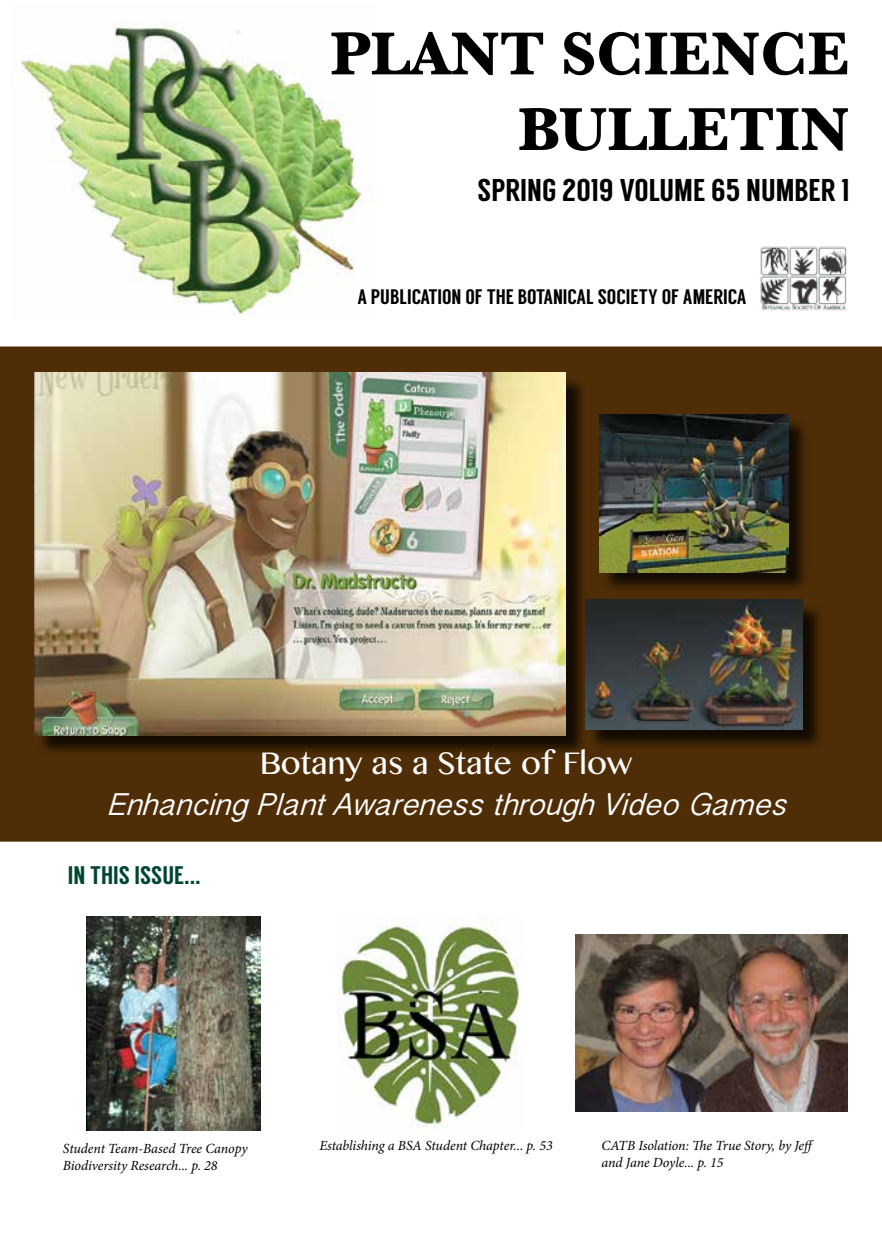
<style>
.page{position:relative;width:882px;height:1260px;background:#fff}
.page>*{position:absolute;margin:0;border:0;box-sizing:border-box;transform-origin:0 0}
.t1{font:700 63px/75.6px "Baskerville";color:#000;text-align:right}
.t2{font:italic 31.5px "Myanmar Sangam MN";color:#fff}
.t3{font:31.5px "Langdon";color:#000}
.t4{font:31.5px "Myanmar MN";color:#fff}
.t5{font:25.38px "Langdon";color:#004633}
.t6{font:21px "Langdon";color:#000}
.t7{font:italic 14px/16.8px "Minion Pro";letter-spacing:-.01em;color:#000}
</style>
<div class="page">
<div style="left:0;top:347px;width:882px;height:494px;background:#4f2e07"></div>
<img style="left:760px;top:246px;width:87px;height:65px">
<img style="left:21px;top:23px;width:354px;height:293px">
<img style="left:337px;top:922px;width:183px;height:207px">
<img style="left:576px;top:935px;width:271px;height:177px">
<img style="left:86px;top:916px;width:174px;height:214px">
<div style="left:602px;top:417px;width:208px;height:177px;background:#000;opacity:.75"></div>
<img style="left:599px;top:415px;width:189px;height:157px">
<div style="left:37px;top:376px;width:550px;height:381px;background:#000;opacity:.75"></div>
<img style="left:34px;top:373px;width:532px;height:362px">
<div style="left:588px;top:602px;width:236px;height:149px;background:#000;opacity:.75"></div>
<img style="left:585px;top:600px;width:217px;height:129px">
<h1 class="t1" style="left:330px;top:17px;width:521px">PLANT SCIENCE<br>BULLETIN</h1>
<h2 class="t3" style="left:478px;top:172px;width:373px">SPRING 2019 VOLUME 65 NUMBER 1</h2>
<h3 class="t6" style="left:357px;top:285px;width:391px">A PUBLICATION OF THE BOTANICAL SOCIETY OF AMERICA</h3>
<h2 class="t4" style="left:260px;top:745px;width:374px">Botany as a State of Flow</h2>
<h2 class="t2" style="left:107px;top:785px;width:694px">EnhancingPlantAwarenessthroughVideoGames</h2>
<h3 class="t5" style="left:68px;top:860px;width:135px">IN THIS ISSUE...</h3>
<p class="t7" style="left:63px;top:1140px;width:186px">Student Team-Based Tree Canopy<br>Biodiversity Research... p. 28</p>
<p class="t7" style="left:319px;top:1138px;width:235px">Establishing a BSA Student Chapter... p. 53</p>
<p class="t7" style="left:602px;top:1138px;width:216px">CATB Isolation: The True Story, by Jeff and Jane Doyle... p. 15</p>
</div>
